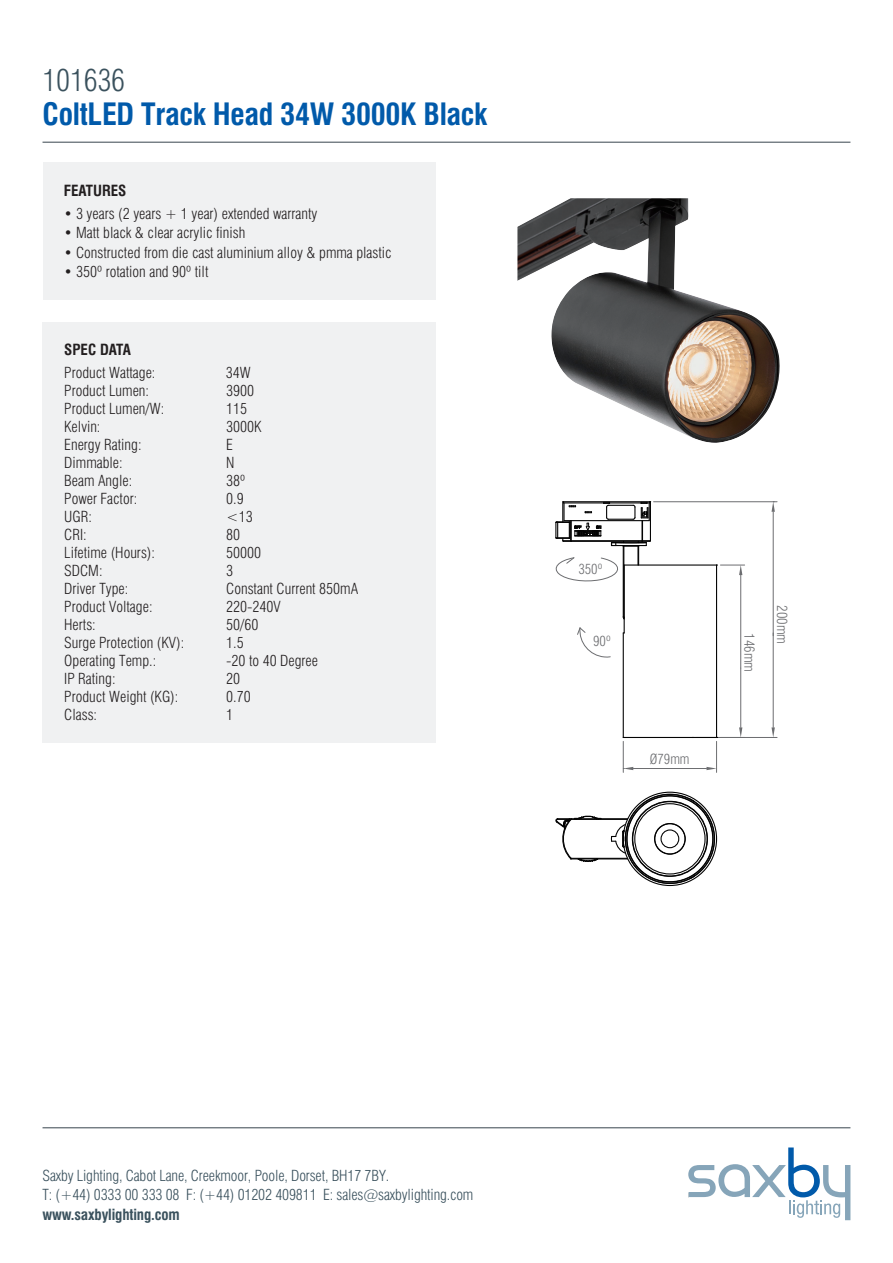
<style>
.page{position:relative;width:893px;height:1263px;background:#fff}
.page>*{position:absolute;margin:0;border:0;box-sizing:border-box;transform-origin:0 0}
.t1{font:700 condensed 30px "Swiss 721 BT";letter-spacing:-.01em;color:#015aaa}
.t2{font:300 condensed 30px "Swiss 721 BT";letter-spacing:-.01em;color:#3a515d}
.t3{font:300 condensed 15px "Swiss 721 BT";color:#231f20}
.t4{font:300 condensed 15px/19.5px "Swiss 721 BT";letter-spacing:-.01em;color:#3a515d}
.t5{font:700 condensed 15px "Swiss 721 BT";letter-spacing:-.01em;color:#3a515d}
.t6{font:700 condensed 15px "Swiss 721 BT";color:#231f20}
.t7{font:300 condensed 13.8px "Swiss 721 BT";color:#6c6d70}
</style>
<div class="page">
<hr style="left:43px;top:142px;width:807px;height:1px;background:#38454d">
<div style="left:43px;top:163px;width:393px;height:137px;background:#f0f1f2"></div>
<div style="left:43px;top:322px;width:393px;height:421px;background:#f0f1f2"></div>
<svg style="left:577px;top:627px;width:34px;height:31px"></svg>
<hr style="left:716px;top:741px;width:1px;height:31px;background:#6c6d70">
<hr style="left:623px;top:741px;width:1px;height:31px;background:#6c6d70">
<hr style="left:633px;top:768px;width:65px;height:1px;background:#6c6d70">
<svg style="left:698px;top:767px;width:18px;height:3px"></svg>
<hr style="left:740px;top:575px;width:1px;height:93px;background:#6c6d70">
<hr style="left:740px;top:668px;width:1px;height:59px;background:#6c6d70">
<hr style="left:696px;top:737px;width:81px;height:1px;background:#6c6d70">
<hr style="left:654px;top:501px;width:123px;height:1px;background:#6c6d70">
<hr style="left:773px;top:633px;width:1px;height:94px;background:#6c6d70">
<hr style="left:773px;top:512px;width:1px;height:124px;background:#6c6d70">
<svg style="left:771px;top:727px;width:4px;height:10px"></svg>
<svg style="left:623px;top:767px;width:10px;height:3px"></svg>
<svg style="left:771px;top:501px;width:4px;height:11px"></svg>
<div style="left:660px;top:829px;width:19px;height:19px;border:1px solid #030303;border-radius:50%"></div>
<div style="left:654px;top:823px;width:31px;height:31px;border:1px solid #030303;border-radius:50%"></div>
<div style="left:654px;top:823px;width:32px;height:32px;border:1px solid #030303;border-radius:50%"></div>
<div style="left:634px;top:803px;width:72px;height:71px;border:1px solid #030303;border-radius:50%"></div>
<div style="left:632px;top:801px;width:76px;height:76px;border:1px solid #030303;border-radius:50%"></div>
<hr style="left:571px;top:818px;width:57px;height:1px;background:#030303">
<hr style="left:571px;top:819px;width:56px;height:1px;background:#030303">
<svg style="left:611px;top:823px;width:16px;height:32px"></svg>
<svg style="left:689px;top:875px;width:6px;height:5px"></svg>
<hr style="left:571px;top:858px;width:57px;height:1px;background:#030303">
<svg style="left:689px;top:798px;width:6px;height:5px"></svg>
<svg style="left:555px;top:815px;width:46px;height:47px"></svg>
<hr style="left:716px;top:565px;width:1px;height:172px;background:#030303">
<hr style="left:624px;top:564px;width:93px;height:2px;background:#030303">
<hr style="left:624px;top:565px;width:1px;height:68px;background:#030303">
<hr style="left:623px;top:546px;width:1px;height:71px;background:#030303">
<hr style="left:623px;top:633px;width:1px;height:104px;background:#030303">
<hr style="left:623px;top:737px;width:93px;height:1px;background:#030303">
<svg style="left:716px;top:564px;width:29px;height:11px"></svg>
<svg style="left:716px;top:727px;width:27px;height:11px"></svg>
<svg style="left:555px;top:501px;width:96px;height:82px"></svg>
<img style="left:517px;top:198px;width:263px;height:245px">
<svg style="left:688px;top:1147px;width:162px;height:73px"></svg>
<hr style="left:43px;top:1127px;width:807px;height:1px;background:#38454d">
<h1 class="t2" style="left:43px;top:62px;width:84px">101636</h1>
<h1 class="t1" style="left:43px;top:96px;width:446px">ColtLED Track Head 34W 3000K Black</h1>
<p class="t6" style="left:64px;top:181px;width:64px">FEATURES</p>
<p class="t3" style="left:64px;top:204px;width:255px">• 3 years (2 years + 1 year) extended warranty</p>
<p class="t3" style="left:64px;top:224px;width:183px">• Matt black &amp; clear acrylic finish</p>
<p class="t3" style="left:64px;top:243px;width:329px">• Constructed from die cast aluminium alloy &amp; pmma plastic</p>
<p class="t3" style="left:64px;top:263px;width:146px">• 350º rotation and 90º tilt</p>
<p class="t6" style="left:64px;top:341px;width:68px">SPEC DATA</p>
<p class="t3" style="left:64px;top:364px;width:93px">Product Wattage:</p>
<p class="t3" style="left:226px;top:364px;width:26px">34W</p>
<p class="t3" style="left:64px;top:382px;width:86px">Product Lumen:</p>
<p class="t3" style="left:226px;top:382px;width:30px">3900</p>
<p class="t3" style="left:64px;top:400px;width:101px">Product Lumen/W:</p>
<p class="t3" style="left:226px;top:400px;width:23px">115</p>
<p class="t3" style="left:64px;top:418px;width:38px">Kelvin:</p>
<p class="t3" style="left:226px;top:418px;width:37px">3000K</p>
<p class="t3" style="left:64px;top:436px;width:79px">Energy Rating:</p>
<p class="t3" style="left:226px;top:436px;width:8px">E</p>
<p class="t3" style="left:64px;top:454px;width:60px">Dimmable:</p>
<p class="t3" style="left:226px;top:454px;width:10px">N</p>
<p class="t3" style="left:64px;top:472px;width:70px">Beam Angle:</p>
<p class="t3" style="left:226px;top:472px;width:21px">38º</p>
<p class="t3" style="left:64px;top:490px;width:75px">Power Factor:</p>
<p class="t3" style="left:226px;top:490px;width:19px">0.9</p>
<p class="t3" style="left:64px;top:508px;width:29px">UGR:</p>
<p class="t3" style="left:226px;top:508px;width:28px">&lt;13</p>
<p class="t3" style="left:64px;top:526px;width:24px">CRI:</p>
<p class="t3" style="left:226px;top:526px;width:16px">80</p>
<p class="t3" style="left:64px;top:544px;width:92px">Lifetime (Hours):</p>
<p class="t3" style="left:226px;top:544px;width:37px">50000</p>
<p class="t3" style="left:64px;top:562px;width:40px">SDCM:</p>
<p class="t3" style="left:226px;top:562px;width:9px">3</p>
<p class="t3" style="left:64px;top:580px;width:66px">Driver Type:</p>
<p class="t3" style="left:226px;top:580px;width:134px">Constant Current 850mA</p>
<p class="t3" style="left:64px;top:598px;width:90px">Product Voltage:</p>
<p class="t3" style="left:226px;top:598px;width:56px">220-240V</p>
<p class="t3" style="left:64px;top:616px;width:33px">Herts:</p>
<p class="t3" style="left:226px;top:616px;width:34px">50/60</p>
<p class="t3" style="left:64px;top:634px;width:121px">Surge Protection (KV):</p>
<p class="t3" style="left:226px;top:634px;width:19px">1.5</p>
<p class="t3" style="left:64px;top:652px;width:94px">Operating Temp.:</p>
<p class="t3" style="left:226px;top:652px;width:93px">-20 to 40 Degree</p>
<p class="t3" style="left:64px;top:670px;width:53px">IP Rating:</p>
<p class="t3" style="left:226px;top:670px;width:16px">20</p>
<p class="t3" style="left:64px;top:688px;width:116px">Product Weight (KG):</p>
<p class="t3" style="left:226px;top:688px;width:26px">0.70</p>
<p class="t3" style="left:64px;top:706px;width:34px">Class:</p>
<p class="t3" style="left:226px;top:706px;width:9px">1</p>
<p class="t7" style="left:578px;top:561px;width:25px">350º</p>
<p class="t7" style="left:593px;top:633px;width:19px">90º</p>
<p class="t7" style="left:650px;top:750px;width:41px">Ø79mm</p>
<p class="t7" style="left:758px;top:633px;width:40px;rotate:90deg">146mm</p>
<p class="t7" style="left:790px;top:605px;width:40px;rotate:90deg">200mm</p>
<p class="t4" style="left:43px;top:1166px;width:432px">Saxby Lighting, Cabot Lane, Creekmoor, Poole, Dorset, BH17 7BY.<br>T: (+44) 0333 00 333 08 F: (+44) 01202 409811 E: sales@saxbylighting.com</p>
<p class="t5" style="left:43px;top:1205px;width:139px">www.saxbylighting.com</p>
</div>
